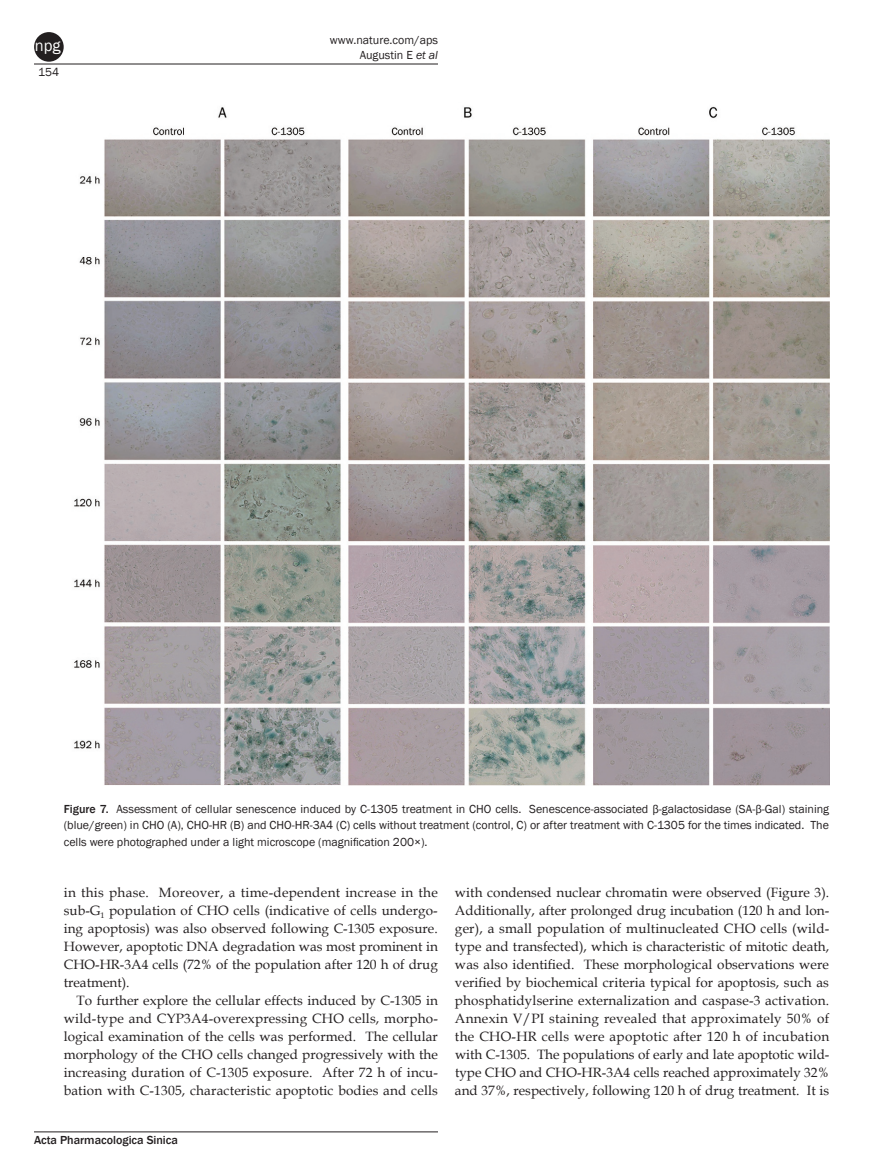
<style>
.page{position:relative;width:893px;height:1170px;background:#fff}
.page>*{position:absolute;margin:0;border:0;box-sizing:border-box;transform-origin:0 0}
.t1{font:16.5px "Franklin Gothic";color:#fff}
.t2{font:13.5px/18px "Book Antiqua";color:#231f20;text-align:justify}
.t3{font:13.5px/18px "Book Antiqua 2";letter-spacing:.005em;color:#231f20}
.t4{font:12px "Franklin Gothic Book 2";color:#231f20}
.t5{font:12px/15px "Franklin Gothic";color:#231f20;text-align:right}
.t6{font:500 12px "Franklin Gothic";color:#231f20}
.s1{font-family:"Franklin Gothic Book Italic 2"}
.s2{font-family:"Franklin Gothic";font-weight:500}
</style>
<div class="page">
<hr style="left:34px;top:64px;width:404px;height:1px;background:#231f20">
<hr style="left:34px;top:1131px;width:404px;height:1px;background:#231f20">
<div style="left:34px;top:32px;width:30px;height:30px;background:#231f20;border-radius:50%"></div>
<img style="left:74px;top:106px;width:755px;height:679px">
<p class="t1" style="left:35px;top:35px;width:27px">npg</p>
<p class="t5" style="left:38px;top:65px;width:22px">154</p>
<p class="t5" style="left:330px;top:32px;width:110px">www.nature.com/aps<br>Augustin E <span class="s1">et al</span></p>
<p class="t4" style="left:64px;top:801px;width:767px"><span class="s2">Figure 7.</span> Assessment of cellular senescence induced by C-1305 treatment in CHO cells. Senescence-associated β-galactosidase (SA-β-Gal) staining</p>
<p class="t5" style="left:64px;top:818px;width:767px">(blue/green) in CHO (A), CHO-HR (B) and CHO-HR-3A4 (C) cells without treatment (control, C) or after treatment with C-1305 for the times indicated. The</p>
<p class="t4" style="left:64px;top:834px;width:365px">cells were photographed under a light microscope (magnification 200×).</p>
<p class="t2" style="left:64px;top:883px;width:376px">in this phase. Moreover, a time-dependent increase in the sub-G<sub>1</sub> population of CHO cells (indicative of cells undergo&shy;ing apoptosis) was also observed following C-1305 exposure.<br>However, apoptotic DNA degradation was most prominent in CHO-HR-3A4 cells (72% of the population after 120 h of drug treatment).</p>
<p class="t2" style="left:64px;top:991px;width:376px;text-indent:13px">To further explore the cellular effects induced by C-1305 in wild-type and CYP3A4-overexpressing CHO cells, morpho&shy;logical examination of the cells was performed. The cellular morphology of the CHO cells changed progressively with the increasing duration of C-1305 exposure. After 72 h of incu&shy;bation with C-1305, characteristic apoptotic bodies and cells</p>
<p class="t6" style="left:34px;top:1132px;width:145px">Acta Pharmacologica Sinica</p>
<p class="t2" style="left:455px;top:883px;width:376px">with condensed nuclear chromatin were observed (Figure 3).<br>Additionally, after prolonged drug incubation (120 h and lon&shy;ger), a small population of multinucleated CHO cells (wild&shy;type and transfected), which is characteristic of mitotic death,</p>
<p class="t3" style="left:455px;top:955px;width:375px">was also identified. These morphological observations were verified by biochemical criteria typical for apoptosis, such as</p>
<p class="t2" style="left:455px;top:991px;width:376px">phosphatidylserine externalization and caspase-3 activation.<br>Annexin V/PI staining revealed that approximately 50% of the CHO-HR cells were apoptotic after 120 h of incubation with C-1305. The populations of early and late apoptotic wild&shy;type CHO and CHO-HR-3A4 cells reached approximately 32% and 37%, respectively, following 120 h of drug treatment. It is</p>
</div>
